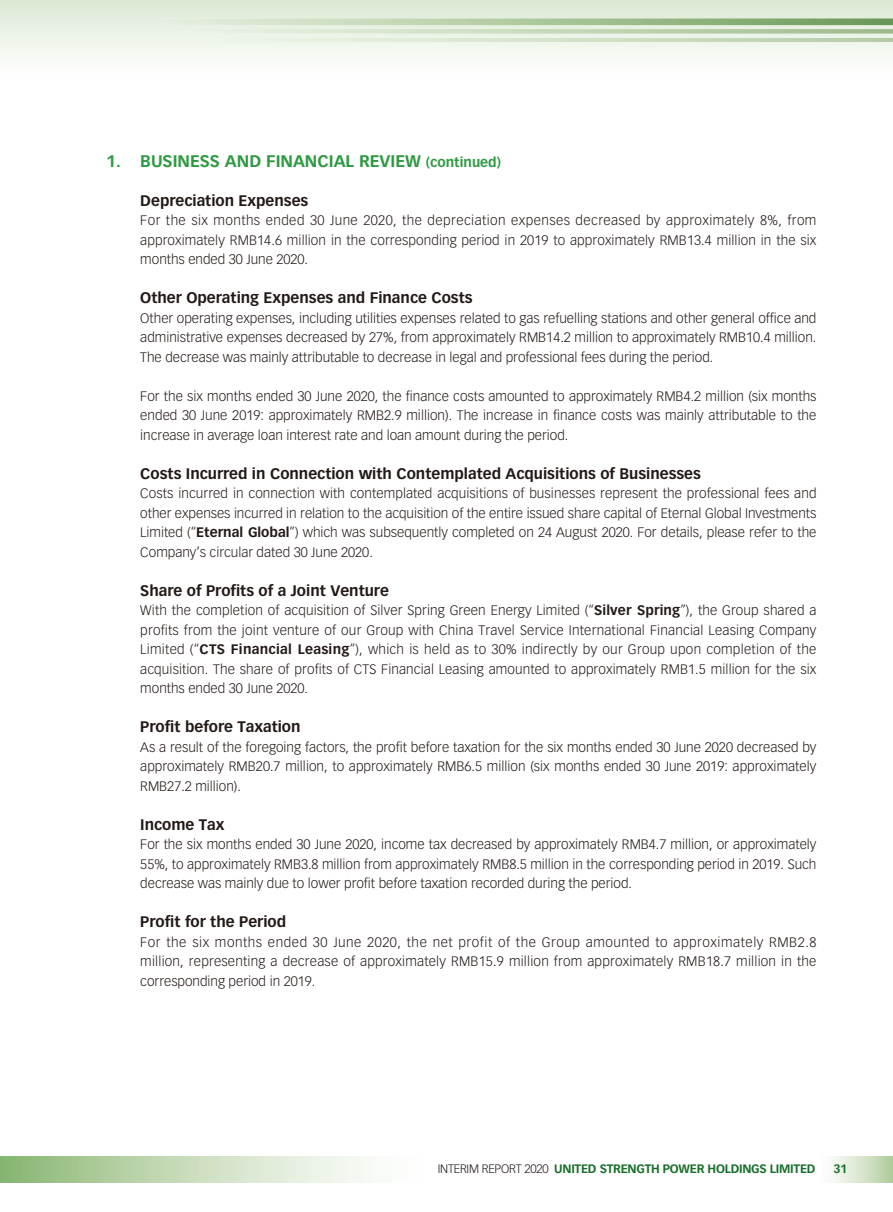
<style>
.page{position:relative;width:893px;height:1212px;background:#fff}
.page>*{position:absolute;margin:0;border:0;box-sizing:border-box;transform-origin:0 0}
.t1{font:700 16.5px "Vectora LT Std";color:#2d9a41}
.t2{font:700 15px "Vectora LT Std";color:#231916}
.t3{font:300 13.5px/19.5px "Vectora LT Std";color:#231916;text-align:justify}
.t4{font:700 12px "Vectora LT Std";letter-spacing:-.02em;color:#186f2b}
.s1{font-size:13.5px}
.s2{font-weight:700}
.s3{font-weight:300;color:#231916}
</style>
<div class="page">
<div style="left:816px;top:1157px;width:77px;height:25px;background:linear-gradient(to right,#fff,#b3cea0)"></div>
<div style="left:0;top:1157px;width:437px;height:25px;background:linear-gradient(to right,#8fb978,#fff)"></div>
<svg style="left:0;top:0;width:893px;height:57px"></svg>
<img style="left:163px;top:18px;width:730px;height:7px">
<img style="left:184px;top:29px;width:709px;height:5px">
<img style="left:214px;top:38px;width:679px;height:3px">
<p class="t1" style="left:106px;top:153px;width:396px">1. BUSINESS AND FINANCIAL REVIEW <span class="s1">(continued)</span></p>
<p class="t2" style="left:140px;top:193px;width:170px">Depreciation Expenses</p>
<p class="t3" style="left:140px;top:212px;width:678px">For the six months ended 30 June 2020, the depreciation expenses decreased by approximately 8%, from approximately RMB14.6 million in the corresponding period in 2019 to approximately RMB13.4 million in the six months ended 30 June 2020.</p>
<p class="t2" style="left:140px;top:291px;width:334px">Other Operating Expenses and Finance Costs</p>
<p class="t3" style="left:140px;top:309px;width:678px">Other operating expenses, including utilities expenses related to gas refuelling stations and other general office and administrative expenses decreased by 27%, from approximately RMB14.2 million to approximately RMB10.4 million.<br>The decrease was mainly attributable to decrease in legal and professional fees during the period.</p>
<p class="t3" style="left:140px;top:387px;width:678px">For the six months ended 30 June 2020, the finance costs amounted to approximately RMB4.2 million (six months ended 30 June 2019: approximately RMB2.9 million). The increase in finance costs was mainly attributable to the increase in average loan interest rate and loan amount during the period.</p>
<p class="t2" style="left:140px;top:466px;width:562px">Costs Incurred in Connection with Contemplated Acquisitions of Businesses</p>
<p class="t3" style="left:140px;top:485px;width:678px">Costs incurred in connection with contemplated acquisitions of businesses represent the professional fees and other expenses incurred in relation to the acquisition of the entire issued share capital of Eternal Global Investments Limited (“<span class="s2">Eternal Global</span>”) which was subsequently completed on 24 August 2020. For details, please refer to the Company’s circular dated 30 June 2020.</p>
<p class="t2" style="left:140px;top:583px;width:250px">Share of Profits of a Joint Venture</p>
<p class="t3" style="left:140px;top:602px;width:678px">With the completion of acquisition of Silver Spring Green Energy Limited (“<span class="s2">Silver Spring</span>”), the Group shared a profits from the joint venture of our Group with China Travel Service International Financial Leasing Company Limited (“<span class="s2">CTS Financial Leasing</span>”), which is held as to 30% indirectly by our Group upon completion of the acquisition. The share of profits of CTS Financial Leasing amounted to approximately RMB1.5 million for the six months ended 30 June 2020.</p>
<p class="t2" style="left:140px;top:720px;width:162px">Profit before Taxation</p>
<p class="t3" style="left:140px;top:738px;width:678px">As a result of the foregoing factors, the profit before taxation for the six months ended 30 June 2020 decreased by approximately RMB20.7 million, to approximately RMB6.5 million (six months ended 30 June 2019: approximately RMB27.2 million).</p>
<p class="t2" style="left:140px;top:817px;width:86px">Income Tax</p>
<p class="t3" style="left:140px;top:836px;width:678px">For the six months ended 30 June 2020, income tax decreased by approximately RMB4.7 million, or approximately 55%, to approximately RMB3.8 million from approximately RMB8.5 million in the corresponding period in 2019. Such decrease was mainly due to lower profit before taxation recorded during the period.</p>
<p class="t2" style="left:140px;top:915px;width:147px">Profit for the Period</p>
<p class="t3" style="left:140px;top:933px;width:678px">For the six months ended 30 June 2020, the net profit of the Group amounted to approximately RMB2.8 million, representing a decrease of approximately RMB15.9 million from approximately RMB18.7 million in the corresponding period in 2019.</p>
<p class="t4" style="left:438px;top:1163px;width:379px"><span class="s3">INTERIM REPORT 2020</span> UNITED STRENGTH POWER HOLDINGS LIMITED</p>
<p class="t4" style="left:833px;top:1163px;width:15px">31</p>
</div>
